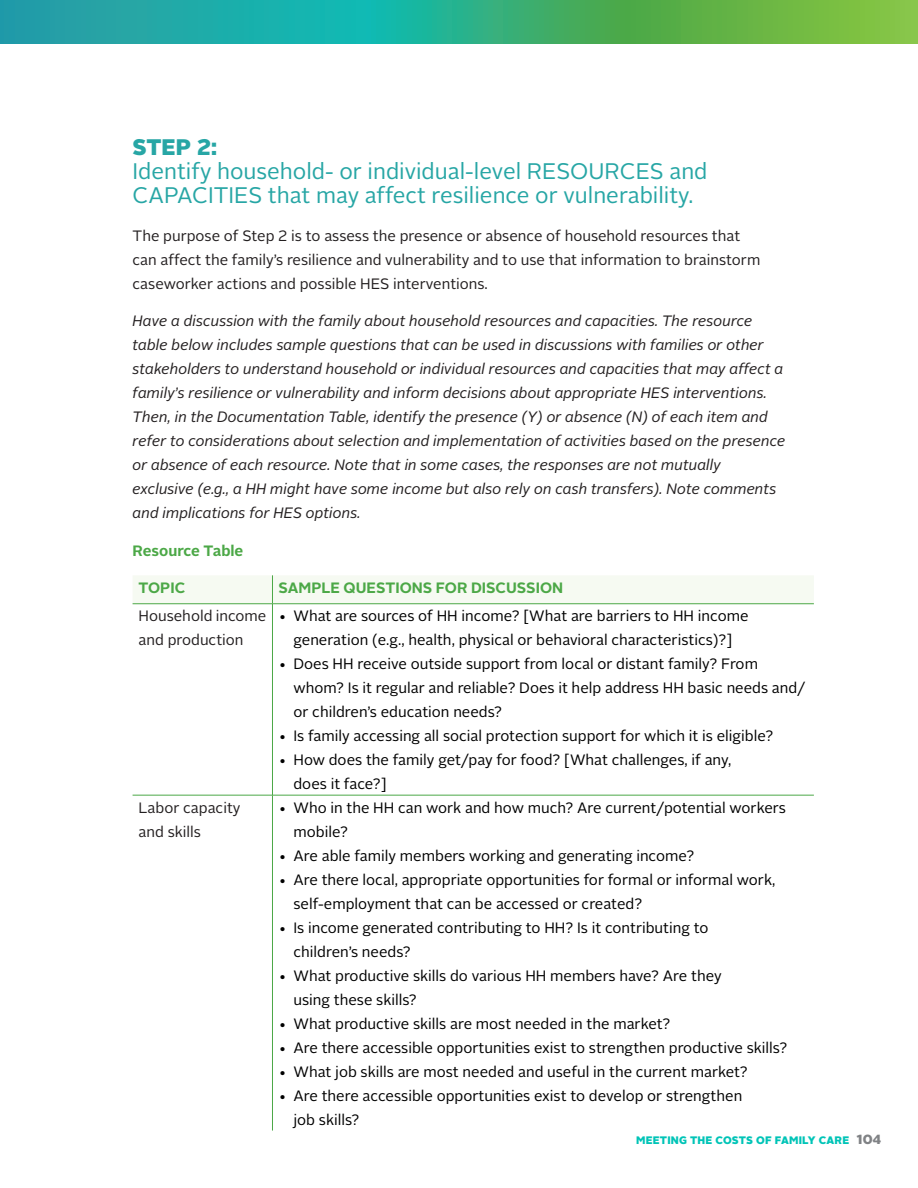
<style>
.page{position:relative;width:918px;height:1188px;background:#fff}
.page>*{position:absolute;margin:0;border:0;box-sizing:border-box;transform-origin:0 0}
.Body{font:22.5px/24px "Alright Sans";color:#27a6a5}
.t1{font:15px/24px "Alright Sans";color:#000}
.Body-2{font:italic 15px/24px "Alright Sans";color:#231f20}
.Body-3{font:15px/24px "Alright Sans";color:#231f20}
.Body-4{font:700 15px "Alright Sans";color:#4ca847}
.t2{font:900 10.8px "Alright Sans";letter-spacing:.02em;color:#00c4b7}
.s1{font-weight:900}
.s2{font-size:13.2px;color:#808285}
</style>
<div class="page">
<svg style="left:0;top:0;width:918px;height:43px;background:#3bb07d"></svg>
<hr style="left:133px;top:795px;width:139px;height:1px;background:#4ca847">
<hr style="left:272px;top:795px;width:542px;height:1px;background:#4ca847">
<hr style="left:272px;top:795px;width:1px;height:336px;background:#4ca847">
<div style="left:133px;top:575px;width:681px;height:28px;background:#f6faf2"></div>
<hr style="left:272px;top:604px;width:1px;height:191px;background:#4ca847">
<hr style="left:133px;top:603px;width:139px;height:1px;background:#4ca847">
<hr style="left:272px;top:603px;width:542px;height:1px;background:#4ca847">
<p class="Body" style="left:133px;top:136px;width:576px"><span class="s1">STEP 2:<br></span>Identify household- or individual-level RESOURCES and<br>CAPACITIES that may affect resilience or vulnerability.</p>
<p class="Body-3" style="left:133px;top:224px;width:629px">The purpose of Step 2 is to assess the presence or absence of household resources that can affect the family’s resilience and vulnerability and to use that information to brainstorm caseworker actions and possible HES interventions.</p>
<p class="Body-2" style="left:133px;top:309px;width:654px">Have a discussion with the family about household resources and capacities. The resource table below includes sample questions that can be used in discussions with families or other stakeholders to understand household or individual resources and capacities that may affect a family’s resilience or vulnerability and inform decisions about appropriate HES interventions.<br>Then, in the Documentation Table, identify the presence (Y) or absence (N) of each item and refer to considerations about selection and implementation of activities based on the presence or absence of each resource. Note that in some cases, the responses are not mutually exclusive (e.g., a HH might have some income but also rely on cash transfers). Note comments and implications for HES options.</p>
<p class="Body-4" style="left:133px;top:540px;width:112px">Resource Table</p>
<p class="Body-4" style="left:139px;top:577px;width:48px">TOPIC</p>
<p class="Body-4" style="left:278px;top:577px;width:286px">SAMPLE QUESTIONS FOR DISCUSSION</p>
<p class="Body-3" style="left:139px;top:604px;width:129px">Household income and production</p>
<p class="t1" style="left:278px;top:604px;width:472px;text-align:center">• What are sources of HH income? [What are barriers to HH income generation (e.g., health, physical or behavioral characteristics)?]</p>
<p class="t1" style="left:293px;top:652px;width:513px;text-indent:-15px">• Does HH receive outside support from local or distant family? From whom? Is it regular and reliable? Does it help address HH basic needs and/ or children’s education needs?</p>
<p class="t1" style="left:278px;top:724px;width:496px">• Is family accessing all social protection support for which it is eligible?</p>
<p class="t1" style="left:293px;top:748px;width:439px;text-indent:-15px">• How does the family get/pay for food? [What challenges, if any, does it face?]</p>
<p class="Body-3" style="left:139px;top:796px;width:103px">Labor capacity and skills</p>
<p class="t1" style="left:293px;top:796px;width:494px;text-indent:-15px">• Who in the HH can work and how much? Are current/potential workers mobile?</p>
<p class="t1" style="left:278px;top:844px;width:418px">• Are able family members working and generating income?</p>
<p class="t1" style="left:293px;top:868px;width:483px;text-indent:-15px">• Are there local, appropriate opportunities for formal or informal work, self-employment that can be accessed or created?</p>
<p class="t1" style="left:293px;top:916px;width:417px;text-indent:-15px">• Is income generated contributing to HH? Is it contributing to children’s needs?</p>
<p class="t1" style="left:293px;top:964px;width:430px;text-indent:-15px">• What productive skills do various HH members have? Are they using these skills?</p>
<p class="t1" style="left:278px;top:1012px;width:393px">• What productive skills are most needed in the market?</p>
<p class="t1" style="left:278px;top:1036px;width:510px">• Are there accessible opportunities exist to strengthen productive skills?</p>
<p class="t1" style="left:278px;top:1060px;width:471px">• What job skills are most needed and useful in the current market?</p>
<p class="t1" style="left:293px;top:1084px;width:450px;text-indent:-15px">• Are there accessible opportunities exist to develop or strengthen job skills?</p>
<p class="t2" style="left:636px;top:1133px;width:247px">MEETING THE COSTS OF FAMILY CARE <span class="s2">104</span></p>
</div>
